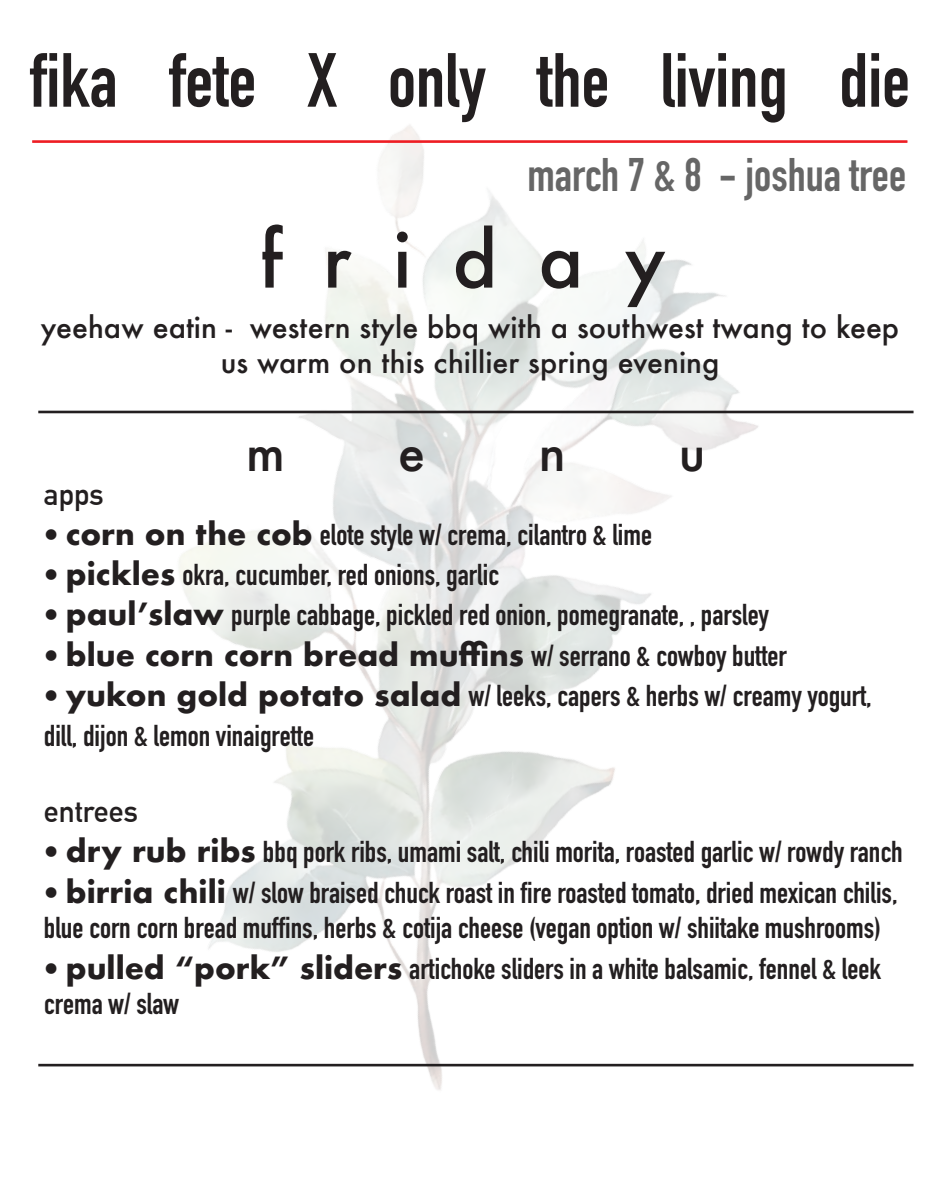
<style>
.page{position:relative;width:945px;height:1182px;background:#fff}
.page>*{position:absolute;margin:0;border:0;box-sizing:border-box;transform-origin:0 0}
.t1{font:700 75.25px "DIN Condensed";color:#231f20}
.t2{font:500 75.25px "Futura";letter-spacing:.54em;color:#231f20}
.t3{font:500 49px "Futura";color:#231f20}
.t4{font:700 46.38px "DIN Condensed";color:#666}
.t5{font:700 29.75px/35.7px "DIN Condensed";color:#231f20}
.t6{font:700 29.75px "Futura";color:#231f20}
.t7{font:700 29.75px "DIN Alternate";color:#231f20}
.t8{font:500 28.88px/34.6px "Futura";color:#231f20;text-align:center}
.s1{font-family:"DIN Alternate"}
.s2{font-family:"Futura"}
.s3{font-family:"DIN Condensed"}
</style>
<div class="page">
<img style="left:38px;top:125px;width:854px;height:965px">
<hr style="left:38px;top:1063px;width:876px;height:3px;background:#231f20">
<hr style="left:38px;top:410px;width:876px;height:3px;background:#231f20">
<hr style="left:32px;top:140px;width:875px;height:3px;background:#ee1d23">
<h1 class="t1" style="left:30px;top:30px;width:882px">fika fete X only the living die</h1>
<h3 class="t4" style="left:527px;top:144px;width:380px">march 7 &amp; 8 - joshua tree</h3>
<h1 class="t2" style="left:260px;top:208px;width:407px">friday</h1>
<p class="t8" style="left:41px;top:310px;width:860px">yeehaw eatin - western style bbq with a southwest twang to keep us warm on this chillier spring evening</p>
<h2 class="t3" style="left:246px;top:419px;width:40px">m</h2>
<h2 class="t3" style="left:398px;top:419px;width:29px">e</h2>
<h2 class="t3" style="left:539px;top:419px;width:28px">n</h2>
<h2 class="t3" style="left:679px;top:419px;width:28px">u</h2>
<p class="t7" style="left:44px;top:471px;width:62px">apps</p>
<p class="t5" style="left:44px;top:516px;width:610px"><span class="s1">•</span> <span class="s2">corn on the cob</span> elote style w/ crema, cilantro &amp; lime</p>
<p class="t5" style="left:44px;top:556px;width:457px"><span class="s1">•</span> <span class="s2">pickles</span> okra, cucumber, red onions, garlic</p>
<p class="t5" style="left:44px;top:597px;width:727px"><span class="s1">•</span> <span class="s2">paul’slaw</span> purple cabbage, pickled red onion, pomegranate, , parsley</p>
<p class="t6" style="left:44px;top:633px;width:744px"><span class="s1">•</span> blue corn corn bread muffins <span class="s3">w/ serrano &amp; cowboy butter</span></p>
<p class="t5" style="left:44px;top:675px;width:829px;line-height:40.2px"><span class="s1">•</span> <span class="s2">yukon gold potato salad</span> w/ leeks, capers &amp; herbs w/ creamy yogurt, dill, dijon &amp; lemon vinaigrette</p>
<p class="t7" style="left:44px;top:789px;width:96px">entrees</p>
<p class="t5" style="left:44px;top:833px;width:860px"><span class="s1">•</span> <span class="s2">dry rub ribs</span> bbq pork ribs, umami salt, chili morita, roasted garlic w/ rowdy ranch</p>
<p class="t5" style="left:44px;top:874px;width:855px"><span class="s1">•</span> <span class="s2">birria chili</span> w/ slow braised chuck roast in fire roasted tomato, dried mexican chilis, blue corn corn bread muffins, herbs &amp; cotija cheese (vegan option w/ shiitake mushrooms)</p>
<p class="t5" style="left:44px;top:950px;width:839px"><span class="s1">•</span> <span class="s2">pulled “pork” sliders</span> artichoke sliders in a white balsamic, fennel &amp; leek crema w/ slaw</p>
</div>
